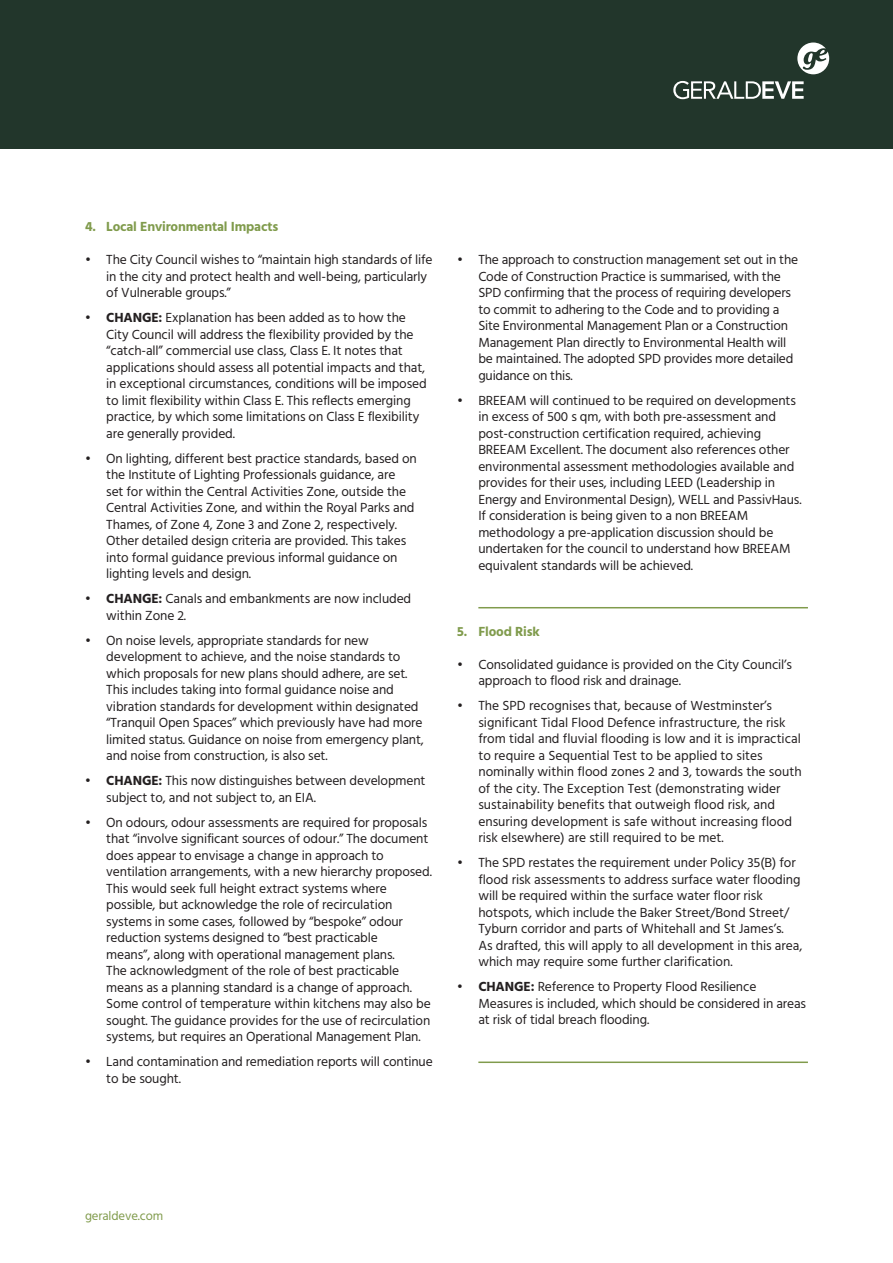
<style>
.page{position:relative;width:893px;height:1263px;background:#fff}
.page>*{position:absolute;margin:0;border:0;box-sizing:border-box;transform-origin:0 0}
.t1{font:13.5px/16.5px "Hind";letter-spacing:-.01em;color:#231f20}
.t2{font:700 13.5px "Hind";letter-spacing:-.01em;color:#809b4c}
.t3{font:12.75px "Hind";letter-spacing:-.01em;color:#809b4c}
.s1{font-weight:700}
</style>
<div class="page">
<div style="left:0;top:0;width:893px;height:149px;background:#22362b"></div>
<svg style="left:797px;top:43px;width:32px;height:31px"></svg>
<svg style="left:673px;top:81px;width:131px;height:18px"></svg>
<hr style="left:478px;top:607px;width:330px;height:1px;background:#809b4c">
<hr style="left:478px;top:1061px;width:330px;height:2px;background:#809b4c">
<p class="t2" style="left:85px;top:218px;width:195px">4. Local Environmental Impacts</p>
<p class="t1" style="left:106px;top:252px;width:328px;text-indent:-21px">• The City Council wishes to “maintain high standards of life in the city and protect health and well-being, particularly of Vulnerable groups.”</p>
<p class="t1" style="left:106px;top:310px;width:322px;text-indent:-21px"><span class="s1">• CHANGE:</span> Explanation has been added as to how the City Council will address the flexibility provided by the “catch-all” commercial use class, Class E. It notes that applications should assess all potential impacts and that, in exceptional circumstances, conditions will be imposed to limit flexibility within Class E. This reflects emerging practice, by which some limitations on Class E flexibility are generally provided.</p>
<p class="t1" style="left:85px;top:450px;width:333px;text-align:center">• On lighting, different best practice standards, based on the Institute of Lighting Professionals guidance, are</p>
<p class="t1" style="left:106px;top:483px;width:310px">set for within the Central Activities Zone, outside the Central Activities Zone, and within the Royal Parks and Thames, of Zone 4, Zone 3 and Zone 2, respectively.<br>Other detailed design criteria are provided. This takes into formal guidance previous informal guidance on lighting levels and design.</p>
<p class="t1" style="left:106px;top:591px;width:306px;text-indent:-21px"><span class="s1">• CHANGE:</span> Canals and embankments are now included within Zone 2.</p>
<p class="t1" style="left:106px;top:632px;width:319px;text-indent:-21px">• On noise levels, appropriate standards for new development to achieve, and the noise standards to which proposals for new plans should adhere, are set.<br>This includes taking into formal guidance noise and vibration standards for development within designated “Tranquil Open Spaces” which previously have had more limited status. Guidance on noise from emergency plant, and noise from construction, is also set.</p>
<p class="t1" style="left:106px;top:773px;width:321px;text-indent:-21px"><span class="s1">• CHANGE:</span> This now distinguishes between development subject to, and not subject to, an EIA.</p>
<p class="t1" style="left:106px;top:814px;width:327px;text-indent:-21px">• On odours, odour assessments are required for proposals that “involve significant sources of odour.” The document does appear to envisage a change in approach to ventilation arrangements, with a new hierarchy proposed.<br>This would seek full height extract systems where possible, but acknowledge the role of recirculation systems in some cases, followed by “bespoke” odour reduction systems designed to “best practicable<br>means”, along with operational management plans.</p>
<p class="t1" style="left:106px;top:963px;width:326px">The acknowledgment of the role of best practicable means as a planning standard is a change of approach.<br>Some control of temperature within kitchens may also be sought. The guidance provides for the use of recirculation systems, but requires an Operational Management Plan.</p>
<p class="t1" style="left:106px;top:1054px;width:328px;text-indent:-21px">• Land contamination and remediation reports will continue to be sought.</p>
<p class="t1" style="left:478px;top:252px;width:321px;text-indent:-21px">• The approach to construction management set out in the Code of Construction Practice is summarised, with the SPD confirming that the process of requiring developers to commit to adhering to the Code and to providing a Site Environmental Management Plan or a Construction Management Plan directly to Environmental Health will be maintained. The adopted SPD provides more detailed guidance on this.</p>
<p class="t1" style="left:478px;top:392px;width:325px;text-indent:-21px">• BREEAM will continued to be required on developments in excess of 500 s qm, with both pre-assessment and post-construction certification required, achieving BREEAM Excellent. The document also references other environmental assessment methodologies available and provides for their uses, including LEED (Leadership in Energy and Environmental Design), WELL and PassivHaus.<br>If consideration is being given to a non BREEAM methodology a pre-application discussion should be undertaken for the council to understand how BREEAM equivalent standards will be achieved.</p>
<p class="t2" style="left:457px;top:623px;width:84px">5. Flood Risk</p>
<p class="t1" style="left:478px;top:656px;width:315px;text-indent:-21px">• Consolidated guidance is provided on the City Council’s approach to flood risk and drainage.</p>
<p class="t1" style="left:478px;top:698px;width:325px;text-indent:-21px">• The SPD recognises that, because of Westminster’s significant Tidal Flood Defence infrastructure, the risk from tidal and fluvial flooding is low and it is impractical to require a Sequential Test to be applied to sites nominally within flood zones 2 and 3, towards the south of the city. The Exception Test (demonstrating wider sustainability benefits that outweigh flood risk, and ensuring development is safe without increasing flood risk elsewhere) are still required to be met.</p>
<p class="t1" style="left:478px;top:855px;width:324px;text-indent:-21px">• The SPD restates the requirement under Policy 35(B) for flood risk assessments to address surface water flooding will be required within the surface water floor risk hotspots, which include the Baker Street/Bond Street/ Tyburn corridor and parts of Whitehall and St James’s.</p>
<p class="t1" style="left:478px;top:937px;width:325px">As drafted, this will apply to all development in this area, which may require some further clarification.</p>
<p class="t1" style="left:478px;top:979px;width:329px;text-indent:-21px"><span class="s1">• CHANGE:</span> Reference to Property Flood Resilience<br>Measures is included, which should be considered in areas at risk of tidal breach flooding.</p>
<p class="t3" style="left:85px;top:1208px;width:80px">geraldeve.com</p>
</div>
